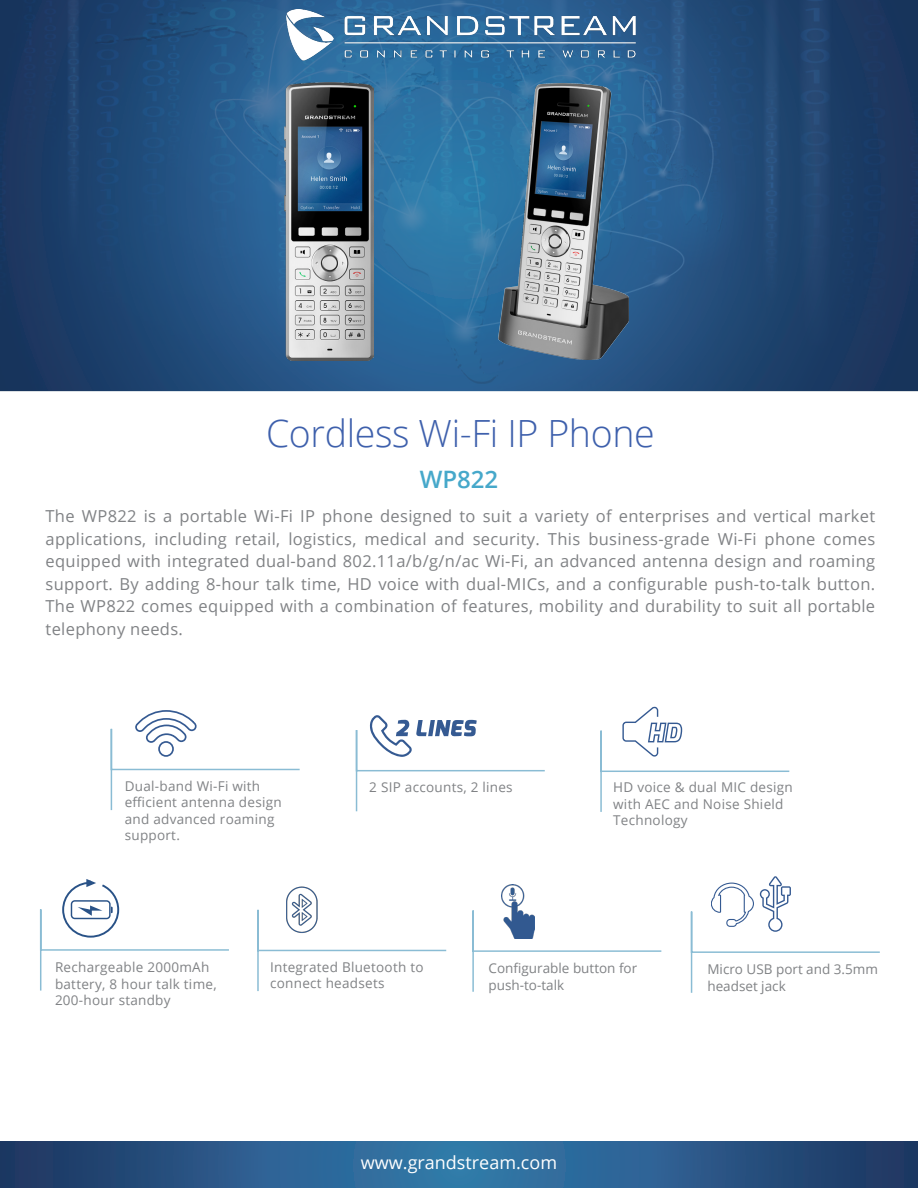
<style>
.page{position:relative;width:918px;height:1188px;background:#fff}
.page>*{position:absolute;margin:0;border:0;box-sizing:border-box;transform-origin:0 0}
.t1{font:300 37.5px "Open Sans";letter-spacing:-.01em;color:#3e60ac}
.t2{font:600 24px "Open Sans";color:#46a8ca}
.t3{font:18px "Open Sans";color:#fff}
.t4{font:16.5px/22.5px "Open Sans";letter-spacing:.02em;color:#808285;text-align:justify}
.t5{font:13.5px/16.5px "Open Sans";letter-spacing:.02em;color:#808285}
.t6{font:13.5px/16.5px "Open Sans";color:#808285}
</style>
<div class="page">
<svg style="left:0;top:1142px;width:918px;height:46px;background:#295988"></svg>
<svg style="left:110px;top:710px;width:190px;height:101px"></svg>
<svg style="left:600px;top:706px;width:190px;height:106px"></svg>
<svg style="left:690px;top:876px;width:190px;height:117px"></svg>
<svg style="left:355px;top:715px;width:190px;height:97px"></svg>
<svg style="left:472px;top:910px;width:190px;height:82px"></svg>
<img style="left:501px;top:884px;width:34px;height:54px">
<svg style="left:40px;top:879px;width:189px;height:112px"></svg>
<img style="left:0;top:0;width:917px;height:391px">
<img style="left:278px;top:10px;width:362px;height:53px">
<img style="left:285px;top:82px;width:89px;height:278px">
<img style="left:498px;top:83px;width:131px;height:277px">
<img style="left:286px;top:886px;width:32px;height:22px">
<svg style="left:257px;top:908px;width:190px;height:83px"></svg>
<p class="t1" style="left:266px;top:407px;width:390px">Cordless Wi-Fi IP Phone</p>
<p class="t2" style="left:420px;top:463px;width:80px">WP822</p>
<p class="t4" style="left:46px;top:505px;width:831px">The WP822 is a portable Wi-Fi IP phone designed to suit a variety of enterprises and vertical market applications, including retail, logistics, medical and security. This business-grade Wi-Fi phone comes equipped with integrated dual-band 802.11a/b/g/n/ac Wi-Fi, an advanced antenna design and roaming support. By adding 8-hour talk time, HD voice with dual-MICs, and a configurable push-to-talk button.<br>The WP822 comes equipped with a combination of features, mobility and durability to suit all portable telephony needs.</p>
<p class="t5" style="left:125px;top:777px;width:158px">Dual-band Wi-Fi with efficient antenna design and advanced roaming support.</p>
<p class="t5" style="left:613px;top:779px;width:181px">HD voice &amp; dual MIC design with AEC and Noise Shield<br>Technology</p>
<p class="t5" style="left:369px;top:778px;width:145px">2 SIP accounts, 2 lines</p>
<p class="t5" style="left:55px;top:959px;width:163px">Rechargeable 2000mAh battery, 8 hour talk time,<br>200-hour standby</p>
<p class="t5" style="left:270px;top:958px;width:155px">Integrated Bluetooth to connect headsets</p>
<p class="t6" style="left:489px;top:960px;width:150px">Configurable button for push-to-talk</p>
<p class="t3" style="left:361px;top:1151px;width:198px">www.grandstream.com</p>
<p class="t6" style="left:707px;top:961px;width:172px">Micro USB port and 3.5mm headset jack</p>
</div>
